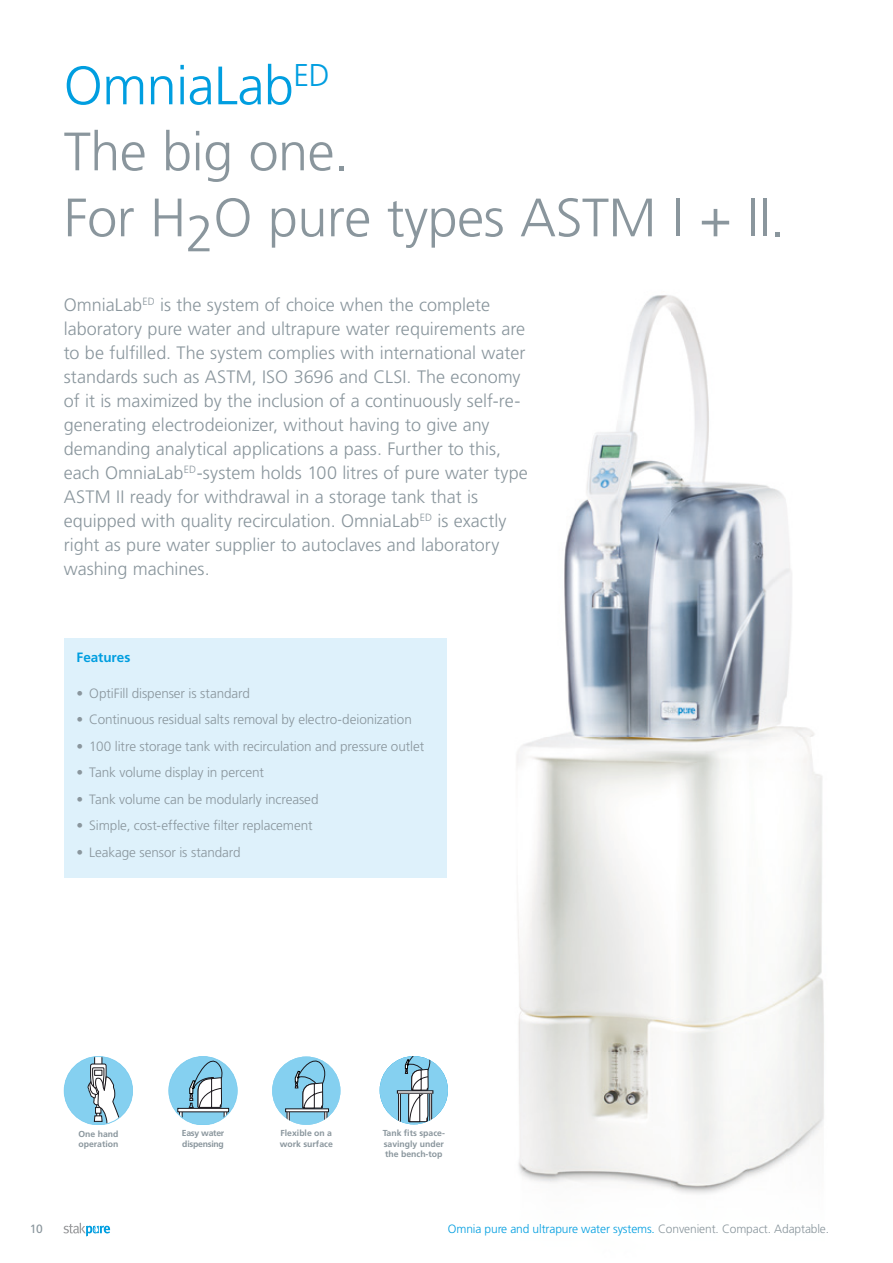
<style>
.page{position:relative;width:893px;height:1263px;background:#fff}
.page>*{position:absolute;margin:0;border:0;box-sizing:border-box;transform-origin:0 0}
.t1{font:300 54px/66px "Frutiger LT Pro";letter-spacing:-.01em;color:#8a969d}
.t2{font:300 18px/24px "Frutiger LT Pro";color:#8a969d}
.t3{font:300 13.65px "Frutiger LT Pro";letter-spacing:-.01em;color:#8a969d}
.t4{font:300 13.5px "Frutiger LT Pro";letter-spacing:-.01em;color:#8a969d}
.t5{font:700 13.5px "Frutiger LT Pro";color:#009ee0}
.t6{font:300 12px "Frutiger LT Pro";letter-spacing:-.01em;color:#009ee0}
.t7{font:12px "Frutiger LT Pro";color:#8a969d}
.t8{font:700 8.7px/10.4px "Frutiger LT Pro";color:#8a969d}
.t9{font:700 8.7px/10.4px "Frutiger LT Pro";letter-spacing:-.03em;color:#8a969d}
.s1{color:#009ee0}
.s2{font-size:13.5px}
.s3{color:#8a969d}
</style>
<div class="page">
<svg style="left:63px;top:1223px;width:47px;height:13px"></svg>
<img style="left:517px;top:295px;width:307px;height:899px">
<div style="left:64px;top:639px;width:382px;height:239px;background:#def1fb"></div>
<div style="left:272px;top:1056px;width:68px;height:69px;background:#85d0f0;border-radius:33px"></div>
<svg style="left:287px;top:1056px;width:42px;height:69px"></svg>
<div style="left:285px;top:1108px;width:44px;height:4px;border:1px solid #1a171c"></div>
<div style="left:380px;top:1056px;width:68px;height:68px;background:#85d0f0;border-radius:34px"></div>
<svg style="left:405px;top:1056px;width:28px;height:66px"></svg>
<div style="left:398px;top:1092px;width:3px;height:30px;border:1px solid #1a171c"></div>
<div style="left:430px;top:1092px;width:2px;height:30px;border:1px solid #1a171c"></div>
<div style="left:397px;top:1090px;width:36px;height:3px;border:1px solid #1a171c"></div>
<div style="left:64px;top:1056px;width:69px;height:69px;background:#85d0f0;border-radius:34px"></div>
<svg style="left:87px;top:1056px;width:38px;height:69px"></svg>
<div style="left:64px;top:1056px;width:69px;height:69px;border:1px solid #85d0f0;border-radius:50%"></div>
<div style="left:169px;top:1056px;width:68px;height:69px;background:#85d0f0;border-radius:34px"></div>
<svg style="left:179px;top:1112px;width:3px;height:6px"></svg>
<svg style="left:188px;top:1056px;width:39px;height:69px"></svg>
<div style="left:178px;top:1108px;width:51px;height:4px;border:1px solid #1a171c"></div>
<div style="left:168px;top:1056px;width:69px;height:69px;border:1px solid #85d0f0;border-radius:50%"></div>
<h1 class="t1" style="left:64px;top:53px;width:723px"><span class="s1">OmniaLab</span><sup>ED<br></sup>The big one.<br>For H<sub>2</sub>O pure types ASTM I + II.</h1>
<p class="t2" style="left:64px;top:293px;width:466px">OmniaLab<sup>ED</sup> is the system of choice when the complete laboratory pure water and ultrapure water requirements are to be fulfilled. The system complies with international water standards such as ASTM, ISO 3696 and CLSI. The economy of it is maximized by the inclusion of a continuously self-re&shy;generating electrodeionizer, without having to give any demanding analytical applications a pass. Further to this, each OmniaLab<sup>ED</sup>-system holds 100 litres of pure water type ASTM II ready for withdrawal in a storage tank that is equipped with quality recirculation. OmniaLab<sup>ED</sup> is exactly right as pure water supplier to autoclaves and laboratory washing machines.</p>
<p class="t5" style="left:77px;top:649px;width:55px">Features</p>
<p class="t4" style="left:77px;top:685px;width:175px">• OptiFill dispenser is standard</p>
<p class="t4" style="left:77px;top:712px;width:337px">• Continuous residual salts removal by electro-deionization</p>
<p class="t4" style="left:77px;top:738px;width:349px">• 100 litre storage tank with recirculation and pressure outlet</p>
<p class="t3" style="left:77px;top:765px;width:189px"><span class="s2">•</span> Tank volume display in percent</p>
<p class="t4" style="left:77px;top:791px;width:243px">• Tank volume can be modularly increased</p>
<p class="t4" style="left:77px;top:818px;width:238px">• Simple, cost-effective filter replacement</p>
<p class="t4" style="left:77px;top:844px;width:166px">• Leakage sensor is standard</p>
<p class="t7" style="left:30px;top:1222px;width:15px">10</p>
<p class="t8" style="left:79px;top:1129px;width:42px">One hand operation</p>
<p class="t9" style="left:182px;top:1128px;width:44px">Easy water dispensing</p>
<p class="t8" style="left:280px;top:1128px;width:55px">Flexible on a work surface</p>
<p class="t8" style="left:383px;top:1128px;width:64px;text-align:justify">Tank fits space&shy;savingly under the bench-top</p>
<p class="t6" style="left:448px;top:1222px;width:383px">Omnia pure and ultrapure water systems. <span class="s3">Convenient. Compact. Adaptable.</span></p>
</div>
